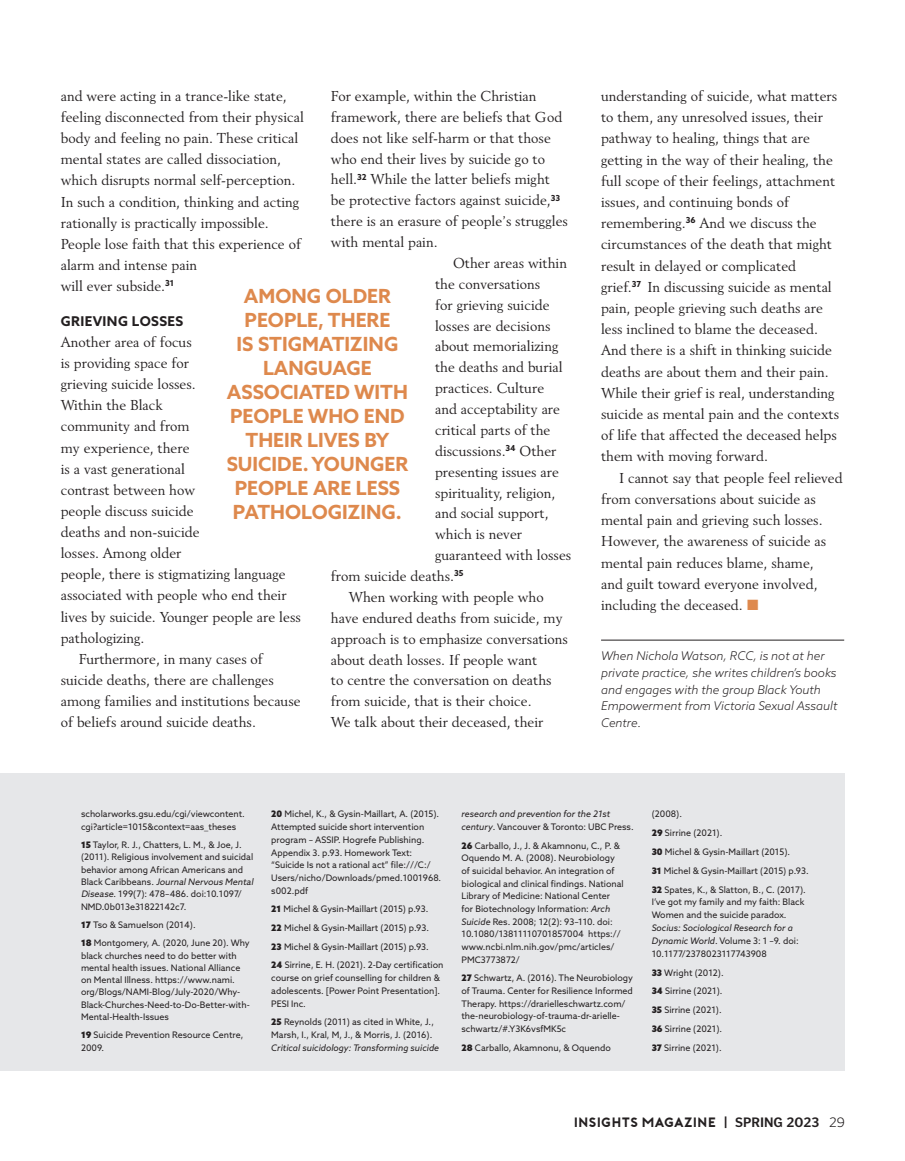
<style>
.page{position:relative;width:905px;height:1161px;background:#fff}
.page>*{position:absolute;margin:0;border:0;box-sizing:border-box;transform-origin:0 0}
.Call_Out{font:700 19.5px/24px "Azo Sans";color:#de894d;text-align:center}
.Body_Copy_Revival{font:14.25px/21.1px "Revival 565 BT";color:#231f20}
.t1{font:13.5px "Porter Bold DEMO";color:#231f20}
.Subhead{font:700 13.5px "Azo Sans";letter-spacing:.03em;color:#231f20}
.Bios{font:italic 300 12px/16.8px "Azo Sans";color:#231f20}
.References{font:9px/12.8px "Azo Sans";color:#231f20}
.References-2{font:italic 9px/12.6px "Azo Sans";color:#231f20}
.s1{font-weight:900}
.s2{font-style:italic}
.s3{font-style:normal}
.s4{font-family:"Poynter Text Sans";font-weight:700}
.s5{font-family:"Poynter Text Sans";font-weight:300}
</style>
<div class="page">
<div style="left:0;top:781px;width:844px;height:290px;background:#e6e7e9"></div>
<hr style="left:601px;top:640px;width:243px;height:1px;background:#231f20">
<div style="left:0;top:773px;width:844px;height:34px;background:#e6e7e9"></div>
<p class="Body_Copy_Revival" style="left:61px;top:85px;width:245px">and were acting in a trance-like state, feeling disconnected from their physical body and feeling no pain. These critical mental states are called dissociation, which disrupts normal self-perception.<br>In such a condition, thinking and acting rationally is practically impossible.<br>People lose faith that this experience of alarm and intense pain<br>will ever subside.<sup>31</sup></p>
<p class="Subhead" style="left:61px;top:312px;width:124px">GRIEVING LOSSES</p>
<p class="Body_Copy_Revival" style="left:61px;top:331px;width:241px">Another area of focus<br>is providing space for<br>grieving suicide losses.<br>Within the Black<br>community and from<br>my experience, there<br>is a vast generational<br>contrast between how<br>people discuss suicide<br>deaths and non-suicide<br>losses. Among older<br>people, there is stigmatizing language associated with people who end their lives by suicide. Younger people are less pathologizing.</p>
<p class="Body_Copy_Revival" style="left:61px;top:648px;width:241px;text-indent:18px">Furthermore, in many cases of suicide deaths, there are challenges among families and institutions because of beliefs around suicide deaths.</p>
<p class="Body_Copy_Revival" style="left:331px;top:85px;width:238px">For example, within the Christian framework, there are beliefs that God does not like self-harm or that those who end their lives by suicide go to hell.<sup>32</sup> While the latter beliefs might be protective factors against suicide,<sup>33 </sup>there is an erasure of people’s struggles with mental pain.</p>
<p class="Body_Copy_Revival" style="left:453px;top:252px;width:115px">Other areas within</p>
<p class="Body_Copy_Revival" style="left:435px;top:273px;width:107px">the conversations</p>
<p class="Body_Copy_Revival" style="left:435px;top:294px;width:116px">for grieving suicide</p>
<p class="Body_Copy_Revival" style="left:435px;top:315px;width:117px">losses are decisions</p>
<p class="Body_Copy_Revival" style="left:435px;top:336px;width:125px">about memorializing</p>
<p class="Body_Copy_Revival" style="left:435px;top:357px;width:129px">the deaths and burial</p>
<p class="Body_Copy_Revival" style="left:435px;top:377px;width:111px">practices. Culture</p>
<p class="Body_Copy_Revival" style="left:435px;top:398px;width:126px">and acceptability are</p>
<p class="Body_Copy_Revival" style="left:435px;top:419px;width:117px">critical parts of the</p>
<p class="Body_Copy_Revival" style="left:435px;top:440px;width:123px">discussions.<sup>34</sup> Other</p>
<p class="Body_Copy_Revival" style="left:435px;top:461px;width:125px">presenting issues are</p>
<p class="Body_Copy_Revival" style="left:435px;top:482px;width:122px">spirituality, religion,</p>
<p class="Body_Copy_Revival" style="left:435px;top:503px;width:115px">and social support,</p>
<p class="Body_Copy_Revival" style="left:435px;top:524px;width:88px">which is never</p>
<p class="Body_Copy_Revival" style="left:435px;top:544px;width:138px">guaranteed with losses</p>
<p class="Body_Copy_Revival" style="left:331px;top:565px;width:134px">from suicide deaths.<sup>35</sup></p>
<p class="Body_Copy_Revival" style="left:331px;top:586px;width:238px;text-indent:18px">When working with people who have endured deaths from suicide, my approach is to emphasize conversations about death losses. If people want<br>to centre the conversation on deaths from suicide, that is their choice.<br>We talk about their deceased, their</p>
<p class="Call_Out" style="left:227px;top:283px;width:183px">AMONG OLDER<br>PEOPLE, THERE<br>IS STIGMATIZING<br>LANGUAGE<br>ASSOCIATED WITH<br>PEOPLE WHO END<br>THEIR LIVES BY<br>SUICIDE. YOUNGER<br>PEOPLE ARE LESS<br>PATHOLOGIZING.</p>
<p class="Body_Copy_Revival" style="left:601px;top:85px;width:240px">understanding of suicide, what matters to them, any unresolved issues, their pathway to healing, things that are getting in the way of their healing, the full scope of their feelings, attachment issues, and continuing bonds of remembering.<sup>36</sup> And we discuss the circumstances of the death that might result in delayed or complicated grief.<sup>37</sup> In discussing suicide as mental pain, people grieving such deaths are less inclined to blame the deceased.<br>And there is a shift in thinking suicide deaths are about them and their pain.<br>While their grief is real, understanding suicide as mental pain and the contexts of life that affected the deceased helps them with moving forward.</p>
<p class="Body_Copy_Revival" style="left:601px;top:467px;width:243px;text-indent:18px">I cannot say that people feel relieved from conversations about suicide as mental pain and grieving such losses.<br>However, the awareness of suicide as mental pain reduces blame, shame,<br>and guilt toward everyone involved, including the deceased.</p>
<p class="Bios" style="left:601px;top:647px;width:238px">When Nichola Watson, RCC, is not at her private practice, she writes children’s books and engages with the group Black Youth Empowerment from Victoria Sexual Assault Centre.</p>
<p class="References" style="left:81px;top:808px;width:165px;line-height:12.3px">scholarworks.gsu.edu/cgi/viewcontent. cgi?article=1015&amp;context=aas_theses</p>
<p class="References" style="left:81px;top:839px;width:176px;line-height:12.3px"><span class="s1">15</span> Taylor, R. J., Chatters, L. M., &amp; Joe, J. (2011). Religious involvement and suicidal behavior among African Americans and<br>B l ac k C a r i b b e a n s . <span class="s2">JournalNervous Mental Disease</span>. 199(7): 478–486. doi:10.1097/ NMD.0b013e31822142c7.</p>
<p class="References" style="left:81px;top:918px;width:116px"><span class="s1">17</span> Tso &amp; Samuelson (2014).</p>
<p class="References" style="left:81px;top:937px;width:170px;line-height:12.3px"><span class="s1">18</span> Montgomery, A. (2020, June 20). Why black churches need to do better with mental health issues. National Alliance on Mental Illness. https://www.nami. org/Blogs/NAMI-Blog/July-2020/Why-Black-Churches-Need-to-Do-Better-with-Mental-Health-Issues</p>
<p class="References" style="left:81px;top:1029px;width:164px;line-height:12.3px"><span class="s1">19</span> Suicide Prevention Resource Centre,<br>2009.</p>
<p class="References" style="left:271px;top:808px;width:171px"><span class="s1">20</span> Michel, K., &amp; Gysin-Maillart, A. (2015).<br>Attempted suicide short intervention program – ASSIP. Hogrefe Publishing.<br>Appendix 3. p.93. Homework Text: “Suicide Is not a rational act” file:///C:/ Users/nicho/Downloads/pmed.1001968. s002.pdf</p>
<p class="References" style="left:271px;top:903px;width:158px"><span class="s1">21</span> Michel &amp; Gysin-Maillart (2015) p.93.</p>
<p class="References" style="left:271px;top:921px;width:159px"><span class="s1">22</span> Michel &amp; Gysin-Maillart (2015) p.93.</p>
<p class="References" style="left:271px;top:940px;width:159px"><span class="s1">23</span> Michel &amp; Gysin-Maillart (2015) p.93.</p>
<p class="References" style="left:271px;top:959px;width:174px"><span class="s1">24</span> Sirrine, E. H. (2021). 2-Day certification course on grief counselling for children &amp; adolescents. [Power Point Presentation].<br>PESI Inc.</p>
<p class="References" style="left:271px;top:1016px;width:169px"><span class="s1">25</span> Reynolds (2011) as cited in White, J.,<br>Marsh, I., Kral, M, J., &amp; Morris, J. (2016).<br><span class="s2">Critical suicidology: Transforming suicide</span></p>
<p class="References-2" style="left:461px;top:808px;width:174px">research and prevention for the 21st century<span class="s3">. Vancouver &amp; Toronto: UBC Press.</span></p>
<p class="References" style="left:461px;top:839px;width:164px"><span class="s1">26</span> Carballo, J., J. &amp; Akamnonu, C., P. &amp; Oquendo M. A. (2008). Neurobiology of suicidal behavior. An integration of biological and clinical findings. National Library of Medicine: National Center for Biotechnology Information: <span class="s2">Arch Suicide</span> Res. 2008; 12(2): 93–110. doi:<br>10.1080/13811110701857004 https:// www.ncbi.nlm.nih.gov/pmc/articles/ PMC3773872/</p>
<p class="References" style="left:461px;top:972px;width:173px"><span class="s1">27</span> Schwartz, A. (2016). The Neurobiology of Trauma. Center for Resilience Informed Therapy. https://drarielleschwartz.com/ the-neurobiology-of-trauma-dr-arielle&shy;schwartz/#.Y3K6vsfMK5c</p>
<p class="References" style="left:461px;top:1041px;width:151px"><span class="s1">28</span> Carballo, Akamnonu, &amp; Oquendo</p>
<p class="References" style="left:651px;top:808px;width:32px">(2008).</p>
<p class="References" style="left:651px;top:827px;width:72px"><span class="s1">29</span> Sirrine (2021).</p>
<p class="References" style="left:651px;top:845px;width:140px"><span class="s1">30</span> Michel &amp; Gysin-Maillart (2015).</p>
<p class="References" style="left:651px;top:864px;width:158px"><span class="s1">31</span> Michel &amp; Gysin-Maillart (2015) p.93.</p>
<p class="References" style="left:651px;top:883px;width:156px"><span class="s1">32</span> Spates, K., &amp; Slatton, B., C. (2017).<br>I’ve got my family and my faith: Black Women and the suicide paradox.<br><span class="s2">Socius: Sociological Research for a Dynamic World</span>. Volume 3: 1 –9. doi:<br>10.1177/2378023117743908</p>
<p class="References" style="left:651px;top:966px;width:73px"><span class="s1">33</span> Wright (2012).</p>
<p class="References" style="left:651px;top:985px;width:72px"><span class="s1">34</span> Sirrine (2021).</p>
<p class="References" style="left:651px;top:1003px;width:71px"><span class="s1">35</span> Sirrine (2021).</p>
<p class="References" style="left:651px;top:1022px;width:72px"><span class="s1">36</span> Sirrine (2021).</p>
<p class="References" style="left:651px;top:1041px;width:71px"><span class="s1">37</span> Sirrine (2021).</p>
<p class="t1" style="left:573px;top:1115px;width:273px">INSIGHTS MAGAZINE | <span class="s4">SPRING 2023</span> <span class="s5">29</span></p>
</div>
